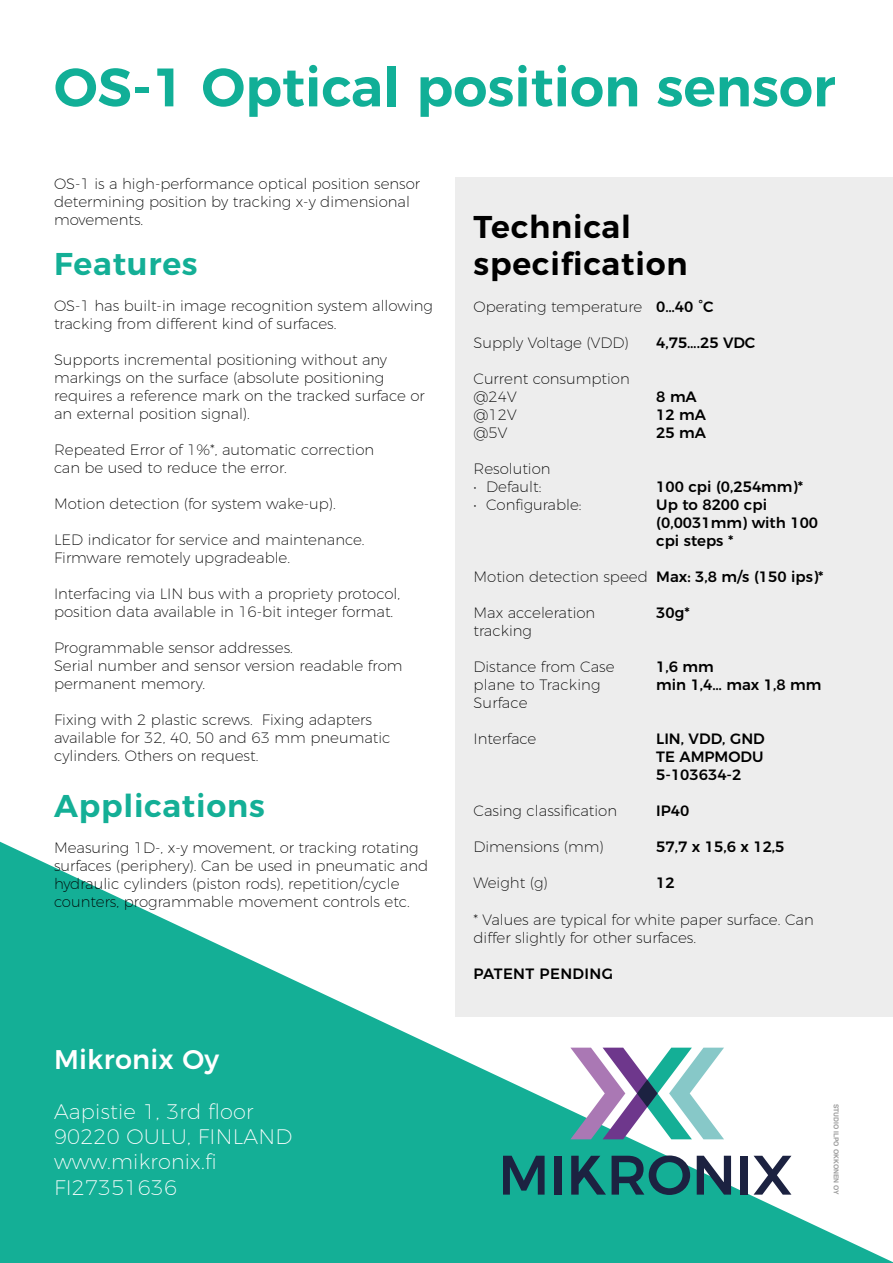
<style>
.page{position:relative;width:893px;height:1263px;background:#fff}
.page>*{position:absolute;margin:0;border:0;box-sizing:border-box;transform-origin:0 0}
.t1{font:600 54px "Montserrat";color:#11af97}
.t2{font:600 31.5px/37.5px "Montserrat";letter-spacing:.025em;color:#000}
.t3{font:600 31.5px "Montserrat";letter-spacing:.025em;color:#14af96}
.t4{font:500 27px "Montserrat";letter-spacing:.01em;color:#fff}
.t5{font:200 21px "Montserrat";letter-spacing:.01em;color:#fff}
.t6{font:200 15px/18px "Montserrat";color:#000}
.t7{font:500 15px/18px "Montserrat";color:#000}
.t8{font:500 15px "Montserrat";letter-spacing:.025em;color:#000}
.Iso_väliotsikko{font:700 6.75px "Helvetica";color:#9d9d9d}
</style>
<div class="page">
<svg style="left:0;top:842px;width:893px;height:421px;fill:#14af96"></svg>
<div style="left:455px;top:177px;width:438px;height:839px;background:#ededed"></div>
<svg style="left:754px;top:1156px;width:37px;height:38px"></svg>
<svg style="left:503px;top:1156px;width:42px;height:38px"></svg>
<div style="left:554px;top:1156px;width:8px;height:38px;background:#1c2241"></div>
<svg style="left:612px;top:1155px;width:78px;height:40px"></svg>
<svg style="left:697px;top:1156px;width:34px;height:38px"></svg>
<div style="left:741px;top:1156px;width:7px;height:38px;background:#1c2241"></div>
<svg style="left:571px;top:1156px;width:35px;height:38px"></svg>
<svg style="left:570px;top:1048px;width:154px;height:91px"></svg>
<p class="t1" style="left:54px;top:43px;width:783px">OS-1 Optical position sensor</p>
<p class="t6" style="left:54px;top:173px;width:368px">OS-1 is a high-performance optical position sensor</p>
<p class="t6" style="left:54px;top:191px;width:357px">determining position by tracking x-y dimensional</p>
<p class="t6" style="left:54px;top:209px;width:91px">movements.</p>
<p class="t3" style="left:54px;top:238px;width:145px">Features</p>
<p class="t6" style="left:54px;top:295px;width:380px">OS-1 has built-in image recognition system allowing</p>
<p class="t6" style="left:54px;top:313px;width:284px">tracking from different kind of surfaces.</p>
<p class="t6" style="left:54px;top:349px;width:335px">Supports incremental positioning without any</p>
<p class="t6" style="left:54px;top:367px;width:332px">markings on the surface (absolute positioning</p>
<p class="t6" style="left:54px;top:385px;width:372px">requires a reference mark on the tracked surface or</p>
<p class="t6" style="left:54px;top:403px;width:198px">an external position signal).</p>
<p class="t6" style="left:54px;top:439px;width:322px">Repeated Error of 1%*, automatic correction</p>
<p class="t6" style="left:54px;top:457px;width:234px">can be used to reduce the error.</p>
<p class="t6" style="left:54px;top:493px;width:283px">Motion detection (for system wake-up).</p>
<p class="t6" style="left:54px;top:529px;width:312px">LED indicator for service and maintenance.</p>
<p class="t6" style="left:54px;top:547px;width:238px">Firmware remotely upgradeable.</p>
<p class="t6" style="left:54px;top:583px;width:348px">Interfacing via LIN bus with a propriety protocol,</p>
<p class="t6" style="left:54px;top:601px;width:341px">position data available in 16-bit integer format.</p>
<p class="t6" style="left:54px;top:637px;width:240px">Programmable sensor addresses.</p>
<p class="t6" style="left:54px;top:655px;width:350px">Serial number and sensor version readable from permanent memory.</p>
<p class="t6" style="left:54px;top:709px;width:338px">Fixing with 2 plastic screws. Fixing adapters available for 32, 40, 50 and 63 mm pneumatic cylinders. Others on request.</p>
<p class="t3" style="left:54px;top:780px;width:212px">Applications</p>
<p class="t6" style="left:54px;top:837px;width:366px">Measuring 1D-, x-y movement, or tracking rotating</p>
<p class="t6" style="left:54px;top:855px;width:376px">surfaces (periphery). Can be used in pneumatic and</p>
<p class="t6" style="left:54px;top:873px;width:347px">hydraulic cylinders (piston rods), repetition/cycle</p>
<p class="t6" style="left:54px;top:891px;width:357px">counters, programmable movement controls etc.</p>
<p class="t4" style="left:54px;top:1037px;width:167px">Mikronix Oy</p>
<p class="t5" style="left:54px;top:1095px;width:201px">Aapistie 1, 3rd floor</p>
<p class="t5" style="left:54px;top:1121px;width:240px">90220 OULU, FINLAND</p>
<p class="t5" style="left:54px;top:1146px;width:164px">www.mikronix.fi</p>
<p class="t5" style="left:54px;top:1171px;width:125px">FI27351636</p>
<p class="t2" style="left:473px;top:205px;width:216px">Technical specification</p>
<p class="t6" style="left:473px;top:296px;width:170px">Operating temperature</p>
<p class="t6" style="left:473px;top:332px;width:157px">Supply Voltage (VDD)</p>
<p class="t6" style="left:473px;top:368px;width:158px">Current consumption @24V</p>
<p class="t6" style="left:473px;top:404px;width:45px">@12V</p>
<p class="t6" style="left:473px;top:422px;width:35px">@5V</p>
<p class="t6" style="left:473px;top:458px;width:79px">Resolution</p>
<p class="t6" style="left:473px;top:476px;width:69px">• Default:</p>
<p class="t6" style="left:473px;top:494px;width:110px">• Configurable:</p>
<p class="t7" style="left:656px;top:296px;width:59px">0…40 °C</p>
<p class="t7" style="left:656px;top:332px;width:101px">4,75….25 VDC</p>
<p class="t7" style="left:656px;top:386px;width:42px">8 mA</p>
<p class="t7" style="left:656px;top:404px;width:51px">12 mA</p>
<p class="t7" style="left:656px;top:422px;width:51px">25 mA</p>
<p class="t7" style="left:656px;top:476px;width:148px">100 cpi (0,254mm)*</p>
<p class="t7" style="left:656px;top:494px;width:163px">Up to 8200 cpi (0,0031mm) with 100 cpi steps *</p>
<p class="t7" style="left:656px;top:566px;width:169px">Max: 3,8 m/s (150 ips)*</p>
<p class="t7" style="left:656px;top:602px;width:35px">30g*</p>
<p class="t6" style="left:473px;top:566px;width:176px">Motion detection speed</p>
<p class="t6" style="left:473px;top:602px;width:123px">Max acceleration tracking</p>
<p class="t6" style="left:473px;top:656px;width:143px">Distance from Case plane to Tracking<br>Surface</p>
<p class="t6" style="left:473px;top:728px;width:64px">Interface</p>
<p class="t7" style="left:656px;top:656px;width:59px">1,6 mm</p>
<p class="t7" style="left:656px;top:674px;width:167px">min 1,4… max 1,8 mm</p>
<p class="t7" style="left:656px;top:728px;width:110px">LIN, VDD, GND</p>
<p class="t7" style="left:656px;top:746px;width:109px">TE AMPMODU<br>5-103634-2</p>
<p class="t7" style="left:656px;top:800px;width:35px">IP40</p>
<p class="t7" style="left:656px;top:836px;width:130px">57,7 x 15,6 x 12,5</p>
<p class="t7" style="left:656px;top:872px;width:20px">12</p>
<p class="t6" style="left:473px;top:910px;width:342px">* Values are typical for white paper surface. Can differ slightly for other surfaces.</p>
<p class="t8" style="left:473px;top:962px;width:141px">PATENT PENDING</p>
<p class="t6" style="left:473px;top:800px;width:145px">Casing classification</p>
<p class="t6" style="left:473px;top:836px;width:132px">Dimensions (mm)</p>
<p class="t6" style="left:473px;top:872px;width:76px">Weight (g)</p>
<p class="Iso_väliotsikko" style="left:842px;top:1103px;width:93px;rotate:90deg">STUDIO ILPO OKKONEN OY</p>
</div>
